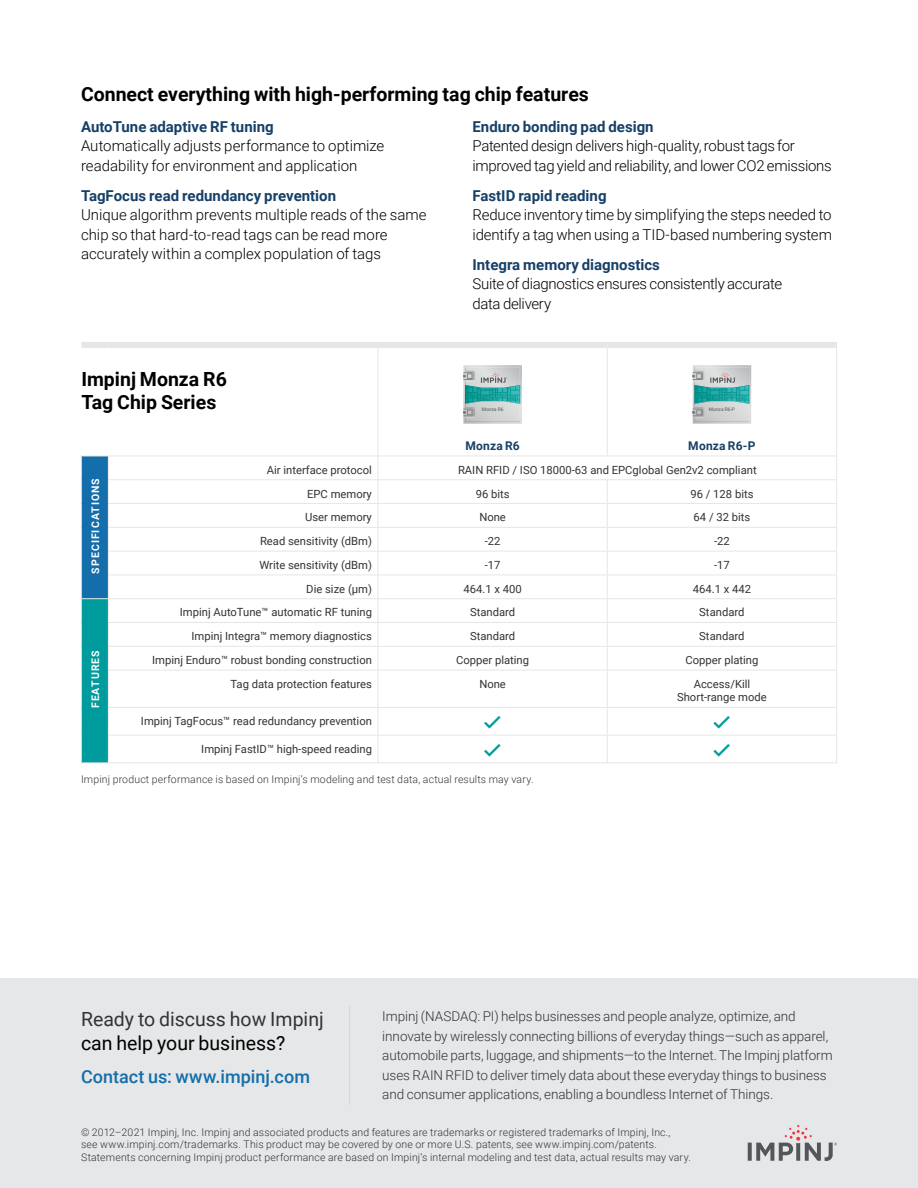
<style>
.page{position:relative;width:918px;height:1188px;background:#fff}
.page>*{position:absolute;margin:0;border:0;box-sizing:border-box;transform-origin:0 0}
.t1{font:700 19.5px/23.4px "Roboto";color:#000}
.t2{font:19.5px "Roboto";color:#333}
.t3{font:19.5px "Roboto";color:#000}
.t4{font:500 18px "Roboto";color:#136eab}
.t5{font:300 15px/19.5px "Roboto";letter-spacing:-.01em;color:#000}
.t6{font:700 15px "Roboto";color:#174067}
.t7{font:300 13.5px/19.5px "Roboto";letter-spacing:-.005em;color:#333}
.Table_Head{font:700 12px "Roboto";letter-spacing:.015em;color:#174067}
.Table_Body{font:11.25px "Roboto";color:#333}
.Legal_Footnotes{font:300 10.5px/12.6px "Roboto";letter-spacing:.015em;color:#333}
.Table_Category{font:700 10.5px "Roboto";letter-spacing:.1em;color:#fff}
.t8{font:4.95px "Roboto";color:#53575a}
</style>
<div class="page">
<div style="left:0;top:979px;width:918px;height:209px;background:#e6e7e8"></div>
<svg style="left:748px;top:1125px;width:89px;height:36px"></svg>
<hr style="left:349px;top:1006px;width:1px;height:99px;background:#d6d6d6">
<div style="left:81px;top:599px;width:27px;height:164px;background:#009b9d"></div>
<hr style="left:108px;top:456px;width:270px;height:1px;background:#e6e6e6">
<div style="left:81px;top:342px;width:27px;height:6px;background:#e6e6e6"></div>
<div style="left:108px;top:342px;width:270px;height:6px;background:#e6e6e6"></div>
<hr style="left:108px;top:479px;width:270px;height:1px;background:#e6e6e6">
<hr style="left:378px;top:479px;width:229px;height:1px;background:#e6e6e6">
<hr style="left:607px;top:479px;width:230px;height:1px;background:#e6e6e6">
<hr style="left:108px;top:503px;width:270px;height:1px;background:#e6e6e6">
<hr style="left:378px;top:503px;width:229px;height:1px;background:#e6e6e6">
<hr style="left:607px;top:503px;width:230px;height:1px;background:#e6e6e6">
<hr style="left:108px;top:527px;width:270px;height:1px;background:#e6e6e6">
<hr style="left:378px;top:527px;width:229px;height:1px;background:#e6e6e6">
<hr style="left:607px;top:527px;width:230px;height:1px;background:#e6e6e6">
<hr style="left:108px;top:551px;width:270px;height:1px;background:#e6e6e6">
<div style="left:378px;top:342px;width:229px;height:6px;background:#e6e6e6"></div>
<hr style="left:378px;top:348px;width:1px;height:108px;background:#e6e6e6">
<hr style="left:378px;top:456px;width:229px;height:1px;background:#e6e6e6">
<hr style="left:378px;top:551px;width:229px;height:1px;background:#e6e6e6">
<div style="left:607px;top:342px;width:230px;height:6px;background:#e6e6e6"></div>
<hr style="left:607px;top:348px;width:1px;height:108px;background:#e6e6e6">
<hr style="left:607px;top:456px;width:230px;height:1px;background:#e6e6e6">
<hr style="left:607px;top:551px;width:230px;height:1px;background:#e6e6e6">
<svg style="left:81px;top:456px;width:28px;height:214px"></svg>
<hr style="left:81px;top:670px;width:1px;height:37px;background:#e6e6e6">
<hr style="left:108px;top:670px;width:1px;height:37px;background:#e6e6e6">
<svg style="left:81px;top:707px;width:28px;height:56px"></svg>
<hr style="left:836px;top:348px;width:1px;height:108px;background:#e6e6e6">
<hr style="left:108px;top:575px;width:270px;height:1px;background:#e6e6e6">
<hr style="left:378px;top:575px;width:229px;height:1px;background:#e6e6e6">
<hr style="left:378px;top:598px;width:229px;height:1px;background:#e6e6e6">
<hr style="left:378px;top:622px;width:229px;height:1px;background:#e6e6e6">
<hr style="left:378px;top:670px;width:229px;height:1px;background:#e6e6e6">
<hr style="left:378px;top:670px;width:1px;height:37px;background:#e6e6e6">
<hr style="left:607px;top:575px;width:230px;height:1px;background:#e6e6e6">
<hr style="left:607px;top:598px;width:230px;height:1px;background:#e6e6e6">
<hr style="left:607px;top:622px;width:230px;height:1px;background:#e6e6e6">
<hr style="left:607px;top:670px;width:230px;height:1px;background:#e6e6e6">
<hr style="left:607px;top:670px;width:1px;height:37px;background:#e6e6e6">
<hr style="left:836px;top:670px;width:1px;height:37px;background:#e6e6e6">
<hr style="left:108px;top:598px;width:270px;height:1px;background:#e6e6e6">
<hr style="left:378px;top:646px;width:229px;height:1px;background:#e6e6e6">
<hr style="left:378px;top:707px;width:229px;height:1px;background:#e6e6e6">
<hr style="left:378px;top:735px;width:229px;height:1px;background:#e6e6e6">
<hr style="left:607px;top:646px;width:230px;height:1px;background:#e6e6e6">
<hr style="left:607px;top:707px;width:230px;height:1px;background:#e6e6e6">
<hr style="left:607px;top:735px;width:230px;height:1px;background:#e6e6e6">
<hr style="left:108px;top:622px;width:270px;height:1px;background:#e6e6e6">
<hr style="left:108px;top:646px;width:270px;height:1px;background:#e6e6e6">
<svg style="left:378px;top:457px;width:1px;height:213px"></svg>
<svg style="left:607px;top:480px;width:1px;height:190px"></svg>
<svg style="left:836px;top:457px;width:1px;height:213px"></svg>
<hr style="left:108px;top:670px;width:270px;height:1px;background:#e6e6e6">
<svg style="left:378px;top:708px;width:1px;height:54px"></svg>
<svg style="left:607px;top:708px;width:1px;height:54px"></svg>
<svg style="left:836px;top:708px;width:1px;height:54px"></svg>
<hr style="left:108px;top:707px;width:270px;height:1px;background:#e6e6e6">
<hr style="left:108px;top:735px;width:270px;height:1px;background:#e6e6e6">
<hr style="left:108px;top:762px;width:270px;height:1px;background:#e6e6e6">
<hr style="left:378px;top:762px;width:229px;height:1px;background:#e6e6e6">
<hr style="left:607px;top:762px;width:230px;height:1px;background:#e6e6e6">
<svg style="left:463px;top:365px;width:59px;height:59px;background:#a0c2c1"></svg>
<svg style="left:693px;top:365px;width:58px;height:59px;background:#9ec1c0"></svg>
<h2 class="t1" style="left:81px;top:82px;width:509px">Connect everything with high-performing tag chip features</h2>
<h3 class="t6" style="left:81px;top:116px;width:194px">AutoTune adaptive RF tuning</h3>
<p class="t5" style="left:81px;top:136px;width:305px">Automatically adjusts performance to optimize readability for environment and application</p>
<h3 class="t6" style="left:81px;top:185px;width:257px">TagFocus read redundancy prevention</h3>
<p class="t5" style="left:81px;top:205px;width:347px">Unique algorithm prevents multiple reads of the same chip so that hard-to-read tags can be read more accurately within a complex population of tags</p>
<h3 class="t6" style="left:472px;top:116px;width:183px">Enduro bonding pad design</h3>
<p class="t5" style="left:472px;top:136px;width:361px">Patented design delivers high-quality, robust tags for improved tag yield and reliability, and lower CO2 emissions</p>
<h3 class="t6" style="left:472px;top:185px;width:136px">FastID rapid reading</h3>
<p class="t5" style="left:472px;top:205px;width:361px">Reduce inventory time by simplifying the steps needed to identify a tag when using a TID-based numbering system</p>
<h3 class="t6" style="left:472px;top:254px;width:189px">Integra memory diagnostics</h3>
<p class="t5" style="left:472px;top:274px;width:311px">Suite of diagnostics ensures consistently accurate data delivery</p>
<h2 class="t1" style="left:81px;top:366px;width:147px">Impinj Monza R6<br>Tag Chip Series</h2>
<p class="Table_Category" style="left:88px;top:574px;width:97px;rotate:-90deg">SPECIFICATIONS</p>
<p class="t8" style="left:482px;top:405px;width:23px">Monza R6</p>
<p class="Table_Head" style="left:465px;top:437px;width:56px">Monza R6</p>
<p class="t8" style="left:709px;top:405px;width:28px">Monza R6-P</p>
<p class="Table_Head" style="left:688px;top:437px;width:69px">Monza R6-P</p>
<p class="Table_Body" style="left:267px;top:462px;width:107px">Air interface protocol</p>
<p class="Table_Body" style="left:458px;top:462px;width:300px">RAIN RFID / ISO 18000-63 and EPCglobal Gen2v2 compliant</p>
<p class="Table_Body" style="left:307px;top:486px;width:66px">EPC memory</p>
<p class="Table_Body" style="left:476px;top:486px;width:35px">96 bits</p>
<p class="Table_Body" style="left:690px;top:486px;width:65px">96 / 128 bits</p>
<p class="Table_Body" style="left:305px;top:509px;width:68px">User memory</p>
<p class="Table_Body" style="left:479px;top:509px;width:28px">None</p>
<p class="Table_Body" style="left:694px;top:509px;width:58px">64 / 32 bits</p>
<p class="Table_Body" style="left:260px;top:533px;width:114px">Read sensitivity (dBm)</p>
<p class="Table_Body" style="left:485px;top:533px;width:17px">-22</p>
<p class="Table_Body" style="left:714px;top:533px;width:17px">-22</p>
<p class="Table_Body" style="left:259px;top:557px;width:114px">Write sensitivity (dBm)</p>
<p class="Table_Body" style="left:485px;top:557px;width:17px">-17</p>
<p class="Table_Body" style="left:714px;top:557px;width:17px">-17</p>
<p class="Table_Body" style="left:306px;top:581px;width:67px">Die size (µm)</p>
<p class="Table_Body" style="left:463px;top:581px;width:60px">464.1 x 400</p>
<p class="Table_Body" style="left:693px;top:581px;width:60px">464.1 x 442</p>
<p class="Table_Body" style="left:180px;top:605px;width:194px">Impinj AutoTune™ automatic RF tuning</p>
<p class="Table_Body" style="left:470px;top:605px;width:47px">Standard</p>
<p class="Table_Body" style="left:699px;top:605px;width:47px">Standard</p>
<p class="Table_Body" style="left:192px;top:628px;width:182px">Impinj Integra™ memory diagnostics</p>
<p class="Table_Body" style="left:470px;top:628px;width:47px">Standard</p>
<p class="Table_Body" style="left:699px;top:628px;width:47px">Standard</p>
<p class="Table_Body" style="left:152px;top:652px;width:221px">Impinj Enduro™ robust bonding construction</p>
<p class="Table_Body" style="left:456px;top:652px;width:75px">Copper plating</p>
<p class="Table_Body" style="left:685px;top:652px;width:75px">Copper plating</p>
<p class="Table_Body" style="left:230px;top:676px;width:143px">Tag data protection features</p>
<p class="Table_Body" style="left:479px;top:676px;width:28px">None</p>
<p class="Table_Body" style="left:694px;top:676px;width:58px">Access/Kill</p>
<p class="Table_Body" style="left:677px;top:689px;width:91px">Short-range mode</p>
<p class="Table_Body" style="left:141px;top:713px;width:233px">Impinj TagFocus™ read redundancy prevention</p>
<p class="Table_Body" style="left:201px;top:741px;width:172px">Impinj FastID™ high-speed reading</p>
<p class="Legal_Footnotes" style="left:81px;top:773px;width:454px">Impinj product performance is based on Impinj’s modeling and test data, actual results may vary.</p>
<p class="Table_Category" style="left:88px;top:708px;width:59px;rotate:-90deg">FEATURES</p>
<h1 class="t2" style="left:81px;top:1006px;width:244px">Ready to discuss how Impinj</h1>
<h1 class="t3" style="left:81px;top:1029px;width:206px">can help your business?</h1>
<h2 class="t4" style="left:81px;top:1064px;width:230px">Contact us: www.impinj.com</h2>
<p class="t7" style="left:382px;top:1006px;width:452px">Impinj (NASDAQ: PI) helps businesses and people analyze, optimize, and innovate by wirelessly connecting billions of everyday things—such as apparel, automobile parts, luggage, and shipments—to the Internet. The Impinj platform uses RAIN RFID to deliver timely data about these everyday things to business and consumer applications, enabling a boundless Internet of Things.</p>
<p class="Legal_Footnotes" style="left:81px;top:1125px;width:611px">© 2012–2021 Impinj, Inc. Impinj and associated products and features are trademarks or registered trademarks of Impinj, Inc.,<br>see www.impinj.com/trademarks. This product may be covered by one or more U.S. patents, see www.impinj.com/patents.<br>Statements concerning Impinj product performance are based on Impinj’s internal modeling and test data, actual results may vary.</p>
</div>
